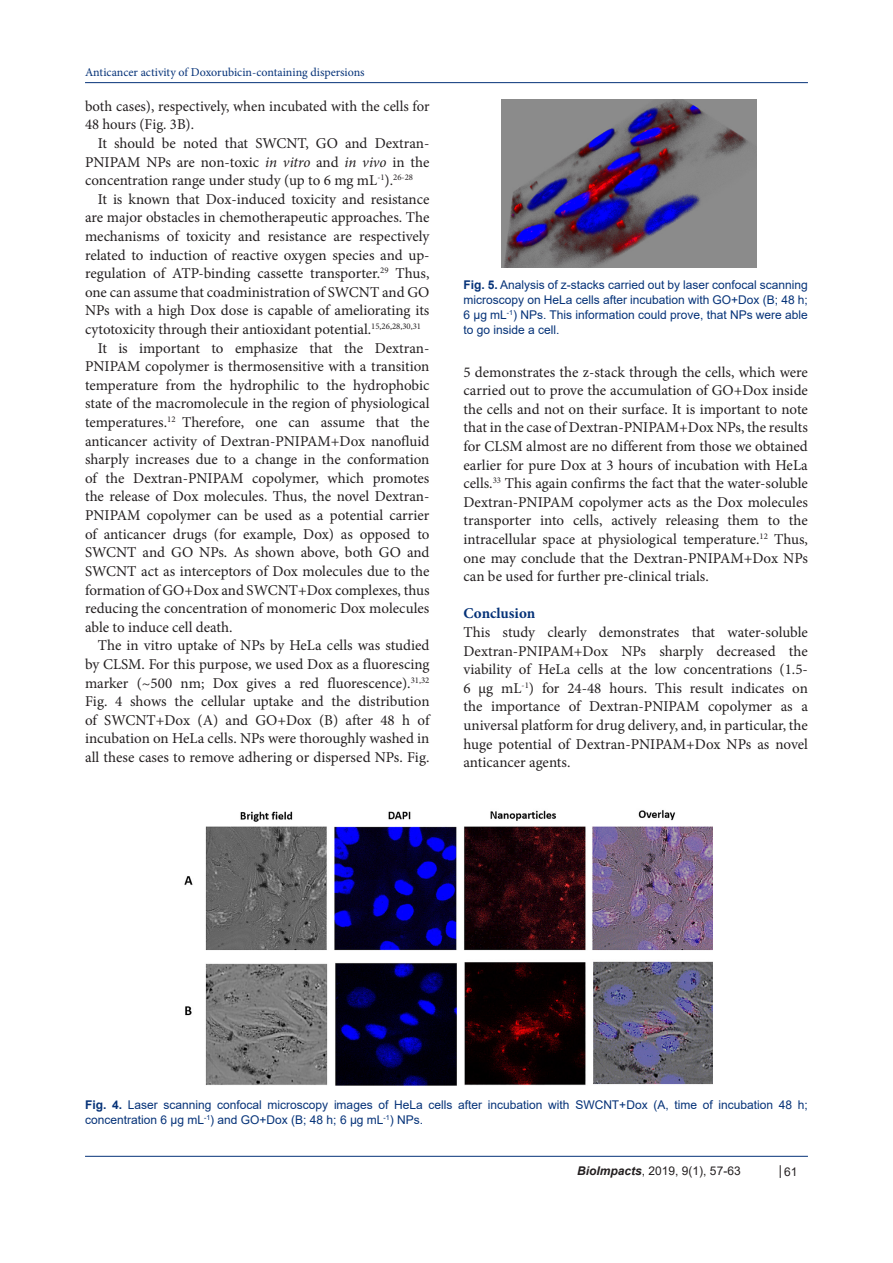
<style>
.page{position:relative;width:893px;height:1263px;background:#fff}
.page>*{position:absolute;margin:0;border:0;box-sizing:border-box;transform-origin:0 0}
.t1{font:15px/18.6px "Minion Pro";color:#231f20;text-align:justify}
.t2{font:700 15px "Minion Pro";color:#053278}
.t3{font:12px/15px "Arial";color:#053278;text-align:justify}
.t4{font:12px "Minion Pro";color:#053278}
.t5{font:12px "Arial";color:#231f20}
.s1{font-style:italic}
.s2{font-weight:700}
.s3{font-weight:700;font-style:italic}
</style>
<div class="page">
<hr style="left:85px;top:82px;width:723px;height:1px;background:#053278">
<hr style="left:85px;top:1156px;width:723px;height:1px;background:#053278">
<svg style="left:780px;top:1165px;width:1px;height:13px"></svg>
<img style="left:184px;top:810px;width:528px;height:275px">
<img style="left:501px;top:100px;width:256px;height:168px">
<p class="t4" style="left:85px;top:64px;width:281px">Anticancer activity of Doxorubicin-containing dispersions</p>
<p class="t1" style="left:85px;top:97px;width:346px">both cases), respectively, when incubated with the cells for<br>48 hours (Fig. 3B).</p>
<p class="t1" style="left:85px;top:134px;width:346px;text-indent:13px">It should be noted that SWCNT, GO and Dextran-PNIPAM NPs are non-toxic <span class="s1">in vitro</span> and <span class="s1">in vivo</span> in the concentration range under study (up to 6 mg mL<sup>-1</sup>).<sup>26-28</sup></p>
<p class="t1" style="left:85px;top:190px;width:346px;text-indent:13px">It is known that Dox-induced toxicity and resistance are major obstacles in chemotherapeutic approaches. The mechanisms of toxicity and resistance are respectively related to induction of reactive oxygen species and up&shy;regulation of ATP-binding cassette transporter.<sup>29</sup> Thus, one can assume that coadministration of SWCNT and GO NPs with a high Dox dose is capable of ameliorating its cytotoxicity through their antioxidant potential.<sup>15,26,28,30,31</sup></p>
<p class="t1" style="left:85px;top:339px;width:346px;text-indent:13px">It is important to emphasize that the Dextran-PNIPAM copolymer is thermosensitive with a transition temperature from the hydrophilic to the hydrophobic state of the macromolecule in the region of physiological temperatures.<sup>12</sup> Therefore, one can assume that the anticancer activity of Dextran-PNIPAM+Dox nanofluid sharply increases due to a change in the conformation of the Dextran-PNIPAM copolymer, which promotes the release of Dox molecules. Thus, the novel Dextran-PNIPAM copolymer can be used as a potential carrier of anticancer drugs (for example, Dox) as opposed to SWCNT and GO NPs. As shown above, both GO and SWCNT act as interceptors of Dox molecules due to the formation of GO+Dox and SWCNT+Dox complexes, thus reducing the concentration of monomeric Dox molecules able to induce cell death.</p>
<p class="t1" style="left:85px;top:636px;width:346px;text-indent:13px">The in vitro uptake of NPs by HeLa cells was studied by CLSM. For this purpose, we used Dox as a fluorescing marker (~500 nm; Dox gives a red fluorescence).<sup>31,32<br></sup>Fig. 4 shows the cellular uptake and the distribution of SWCNT+Dox (A) and GO+Dox (B) after 48 h of incubation on HeLa cells. NPs were thoroughly washed in all these cases to remove adhering or dispersed NPs. Fig.</p>
<p class="t3" style="left:463px;top:278px;width:346px"><span class="s2">Fig. 5.</span> Analysis of z-stacks carried out by laser confocal scanning microscopy on HeLa cells after incubation with GO+Dox (B; 48 h; 6 μg mL<sup>-1</sup>) NPs. This information could prove, that NPs were able to go inside a cell.</p>
<p class="t1" style="left:463px;top:363px;width:346px">5 demonstrates the z-stack through the cells, which were carried out to prove the accumulation of GO+Dox inside the cells and not on their surface. It is important to note that in the case of Dextran-PNIPAM+Dox NPs, the results for CLSM almost are no different from those we obtained earlier for pure Dox at 3 hours of incubation with HeLa cells.<sup>33</sup> This again confirms the fact that the water-soluble Dextran-PNIPAM copolymer acts as the Dox molecules transporter into cells, actively releasing them to the intracellular space at physiological temperature.<sup>12</sup> Thus, one may conclude that the Dextran-PNIPAM+Dox NPs can be used for further pre-clinical trials.</p>
<p class="t2" style="left:463px;top:603px;width:73px">Conclusion</p>
<p class="t1" style="left:463px;top:623px;width:346px">This study clearly demonstrates that water-soluble Dextran-PNIPAM+Dox NPs sharply decreased the viability of HeLa cells at the low concentrations (1.5- 6 µg mL<sup>-1</sup>) for 24-48 hours. This result indicates on the importance of Dextran-PNIPAM copolymer as a universal platform for drug delivery, and, in particular, the huge potential of Dextran-PNIPAM+Dox NPs as novel anticancer agents.</p>
<p class="t3" style="left:85px;top:1097px;width:724px"><span class="s2">Fig. 4.</span> Laser scanning confocal microscopy images of HeLa cells after incubation with SWCNT+Dox (A, time of incubation 48 h; concentration 6 μg mL<sup>-1</sup>) and GO+Dox (B; 48 h; 6 μg mL<sup>-1</sup>) NPs.</p>
<p class="t5" style="left:577px;top:1163px;width:165px"><span class="s3">BioImpacts</span>, 2019, 9(1), 57-63</p>
<p class="t5" style="left:784px;top:1164px;width:15px">61</p>
</div>
